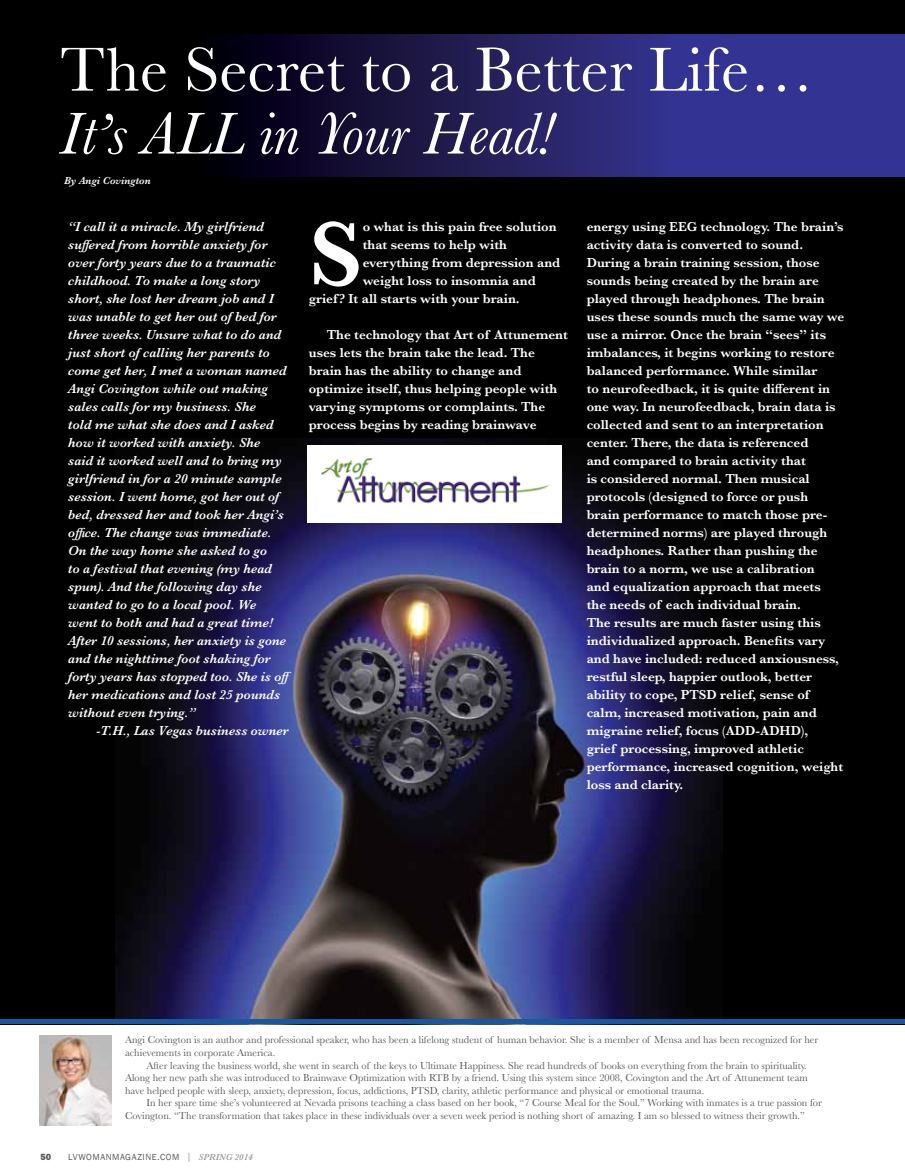
<style>
.page{position:relative;width:905px;height:1175px;background:#fff}
.page>*{position:absolute;margin:0;border:0;box-sizing:border-box;transform-origin:0 0}
.t1{font:600 95.1px "Baskerville";color:#fff}
.t2{font:64.5px "Baskerville";color:#fff}
.t3{font:italic 61.2px "Baskerville";color:#fff}
.t4{font:600 13.5px/18px "Baskerville";color:#fff}
.t5{font:italic 600 13.5px/18px "Baskerville";color:#fff}
.t6{font:10.5px/12.6px "Baskerville";color:#58595b}
.t7{font:italic 600 10.5px "Baskerville";color:#fff}
.t8{font:9px "Franklin Gothic";letter-spacing:.06em;color:#58595b}
.t9{font:800 9px "Franklin Gothic";color:#58595b}
.s1{font-size:10.5px;color:#9c9ea1}
.s2{font-family:"Baskerville";font-weight:600;font-style:italic;color:#9c9ea1}
</style>
<div class="page">
<img style="left:39px;top:1035px;width:72px;height:91px">
<div style="left:0;top:0;width:904px;height:1024px;background:#000"></div>
<img style="left:116px;top:438px;width:606px;height:581px">
<svg style="left:219px;top:34px;width:685px;height:143px;background:#242164"></svg>
<div style="left:0;top:1019px;width:904px;height:5px;background:#1857a2"></div>
<img style="left:308px;top:446px;width:254px;height:77px">
<h2 class="t2" style="left:60px;top:29px;width:755px">The Secret to a Better Life…</h2>
<h3 class="t3" style="left:60px;top:93px;width:495px">It’s ALL in Your Head!</h3>
<p class="t7" style="left:64px;top:173px;width:88px">By Angi Covington</p>
<h1 class="t1" style="left:309px;top:188px;width:55px">S</h1>
<p class="t4" style="left:363px;top:218px;width:195px">o what is this pain free solution</p>
<p class="t4" style="left:586px;top:218px;width:259px">energy using EEG technology. The brain’s activity data is converted to sound.<br>During a brain training session, those sounds being created by the brain are played through headphones. The brain uses these sounds much the same way we use a mirror. Once the brain “sees” its imbalances, it begins working to restore balanced performance. While similar<br>to neurofeedback, it is quite different in one way. In neurofeedback, brain data is collected and sent to an interpretation center. There, the data is referenced<br>and compared to brain activity that<br>is considered normal. Then musical protocols (designed to force or push brain performance to match those pre&shy;determined norms) are played through headphones. Rather than pushing the brain to a norm, we use a calibration<br>and equalization approach that meets<br>the needs of each individual brain.<br>The results are much faster using this individualized approach. Benefits vary and have included: reduced anxiousness, restful sleep, happier outlook, better ability to cope, PTSD relief, sense of calm, increased motivation, pain and migraine relief, focus (ADD-ADHD),<br>grief processing, improved athletic performance, increased cognition, weight loss and clarity.</p>
<p class="t5" style="left:68px;top:218px;width:228px">“I call it a miracle. My girlfriend suffered from horrible anxiety for over forty years due to a traumatic childhood. To make a long story short, she lost her dream job and I was unable to get her out of bed for three weeks. Unsure what to do and just short of calling her parents to come get her, I met a woman named<br>Angi Covington while out making sales calls for my business. She<br>told me what she does and I asked how it worked with anxiety. She<br>said it worked well and to bring my girlfriend in for a 20 minute sample session. I went home, got her out of bed, dressed her and took her Angi’s office. The change was immediate.<br>On the way home she asked to go<br>to a festival that evening (my head spun). And the following day she wanted to go to a local pool. We<br>went to both and had a great time!<br>After 10 sessions, her anxiety is gone and the nighttime foot shaking for forty years has stopped too. She is off her medications and lost 25 pounds without even trying.”</p>
<p class="t5" style="left:96px;top:722px;width:194px">-T.H., Las Vegas business owner</p>
<p class="t4" style="left:363px;top:236px;width:146px">that seems to help with</p>
<p class="t4" style="left:363px;top:254px;width:199px">everything from depression and</p>
<p class="t4" style="left:363px;top:272px;width:175px">weight loss to insomnia and</p>
<p class="t4" style="left:309px;top:290px;width:212px">grief ? It all starts with your brain.</p>
<p class="t4" style="left:309px;top:326px;width:261px;text-indent:18px">The technology that Art of Attunement uses lets the brain take the lead. The brain has the ability to change and optimize itself, thus helping people with varying symptoms or complaints. The process begins by reading brainwave</p>
<p class="t6" style="left:125px;top:1033px;width:694px">Angi Covington is an author and professional speaker, who has been a lifelong student of human behavior. She is a member of Mensa and has been recognized for her achievements in corporate America.</p>
<p class="t6" style="left:125px;top:1059px;width:684px;text-align:justify;text-indent:21px">After leaving the business world, she went in search of the keys to Ultimate Happiness. She read hundreds of books on everything from the brain to spirituality.<br>Along her new path she was introduced to Brainwave Optimization with RTB by a friend. Using this system since 2008, Covington and the Art of Attunement team have helped people with sleep, anxiety, depression, focus, addictions, PTSD, clarity, athletic performance and physical or emotional trauma.</p>
<p class="t6" style="left:125px;top:1096px;width:698px;text-indent:21px">In her spare time she’s volunteered at Nevada prisons teaching a class based on her book, “7 Course Meal for the Soul.” Working with inmates is a true passion for<br>Covington. “The transformation that takes place in these individuals over a seven week period is nothing short of amazing. I am so blessed to witness their growth.”</p>
<p class="t9" style="left:40px;top:1151px;width:12px">50</p>
<p class="t8" style="left:68px;top:1151px;width:186px">LVWOMANMAGAZINE.COM <span class="s1">|</span> <span class="s2">SPRING 2014</span></p>
</div>
